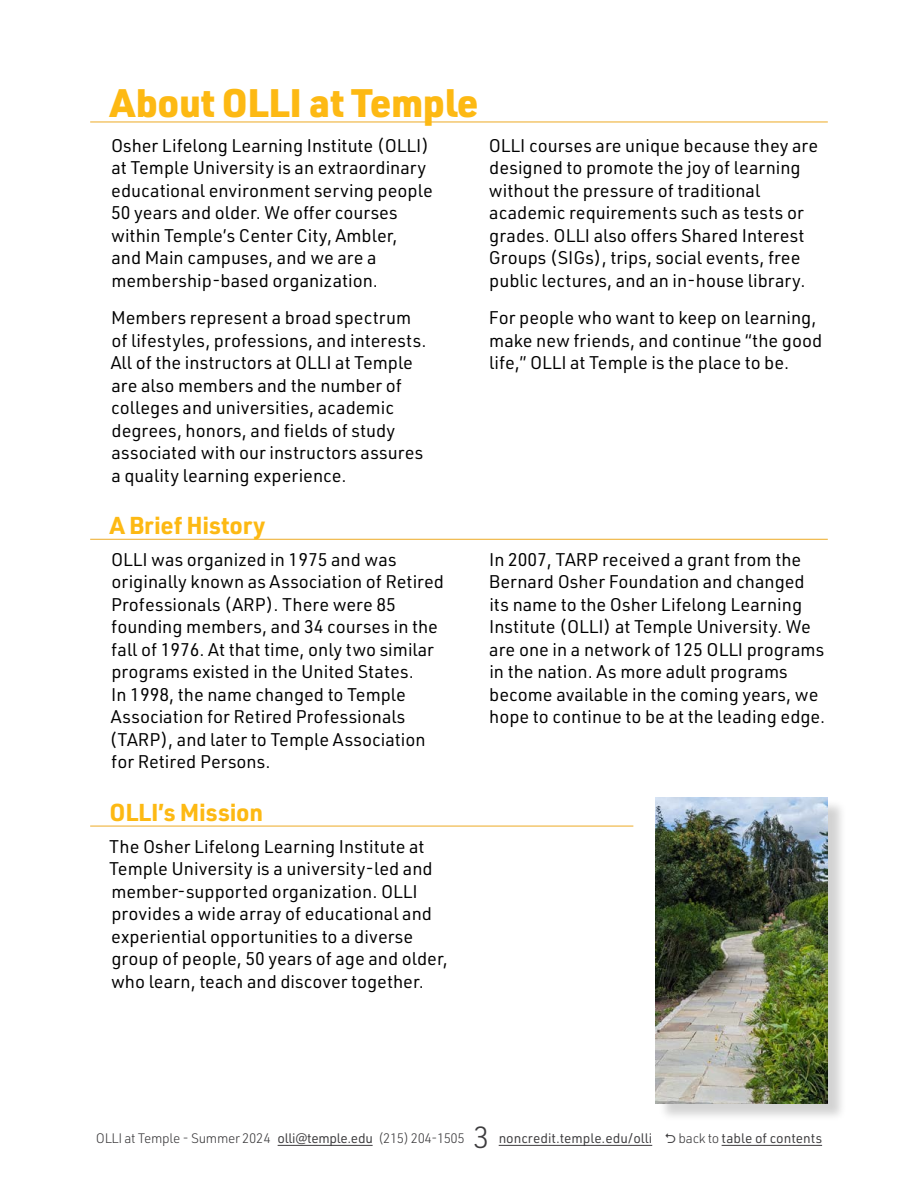
<style>
.page{position:relative;width:918px;height:1188px;background:#fff}
.page>*{position:absolute;margin:0;border:0;box-sizing:border-box;transform-origin:0 0}
.Header_-_TOC_2{font:900 39px "URWDIN";letter-spacing:-.01em;color:#fdb913}
.t1{font:300 30px "URWDIN";color:#3d3c3e}
.Header_-_NON_TOC{font:700 24px "URWDIN";letter-spacing:-.01em;color:#fdb913}
.Letter_text{font:18px/22.5px "URWDIN";color:#000}
.t2{font:300 13.5px "URWDIN";letter-spacing:-.02em;color:#3d3c3e}
.t3{font:13.5px "URWDIN";color:#3d3c3e}
.s1{font-weight:400}
.s2{font-weight:300}
</style>
<div class="page">
<div style="left:658px;top:799px;width:189px;height:323px;background:#000;opacity:.18"></div>
<img style="left:656px;top:797px;width:172px;height:306px">
<hr style="left:278px;top:1145px;width:95px;height:1px;background:#3d3c3e">
<hr style="left:499px;top:1145px;width:153px;height:1px;background:#3d3c3e">
<hr style="left:722px;top:1145px;width:100px;height:1px;background:#3d3c3e">
<hr style="left:90px;top:122px;width:738px;height:1px;background:#edaa25">
<hr style="left:90px;top:539px;width:738px;height:1px;background:#edaa25">
<hr style="left:90px;top:826px;width:543px;height:1px;background:#edaa25">
<p class="Header_-_TOC_2" style="left:110px;top:76px;width:370px">About OLLI at Temple</p>
<p class="Letter_text" style="left:111px;top:133px;width:323px">Osher Lifelong Learning Institute (OLLI) at Temple University is an extraordinary educational environment serving people 50 years and older. We offer courses within Temple’s Center City, Ambler,<br>and Main campuses, and we are a membership-based organization.</p>
<p class="Letter_text" style="left:111px;top:306px;width:317px">Members represent a broad spectrum of lifestyles, professions, and interests.<br>All of the instructors at OLLI at Temple are also members and the number of colleges and universities, academic degrees, honors, and fields of study associated with our instructors assures a quality learning experience.</p>
<p class="Letter_text" style="left:489px;top:133px;width:331px">OLLI courses are unique because they are designed to promote the joy of learning without the pressure of traditional academic requirements such as tests or grades. OLLI also offers Shared Interest Groups (SIGs), trips, social events, free public lectures, and an in-house library.</p>
<p class="Letter_text" style="left:489px;top:306px;width:335px">For people who want to keep on learning, make new friends, and continue “the good life,” OLLI at Temple is the place to be.</p>
<p class="Header_-_NON_TOC" style="left:110px;top:509px;width:157px">A Brief History</p>
<p class="Letter_text" style="left:110px;top:548px;width:336px">OLLI was organized in 1975 and was originally known as Association of Retired Professionals (ARP). There were 85 founding members, and 34 courses in the fall of 1976. At that time, only two similar programs existed in the United States.<br>In 1998, the name changed to Temple Association for Retired Professionals (TARP), and later to Temple Association for Retired Persons.</p>
<p class="Letter_text" style="left:489px;top:548px;width:338px">In 2007, TARP received a grant from the Bernard Osher Foundation and changed its name to the Osher Lifelong Learning Institute (OLLI) at Temple University. We are one in a network of 125 OLLI programs in the nation. As more adult programs become available in the coming years, we hope to continue to be at the leading edge.</p>
<p class="Header_-_NON_TOC" style="left:110px;top:796px;width:155px">OLLI’s Mission</p>
<p class="Letter_text" style="left:109px;top:834px;width:340px">The Osher Lifelong Learning Institute at Temple University is a university-led and member-supported organization. OLLI provides a wide array of educational and experiential opportunities to a diverse group of people, 50 years of age and older, who learn, teach and discover together.</p>
<p class="t2" style="left:96px;top:1130px;width:370px">OLLI at Temple - Summer 2024 <span class="s1">olli@temple.edu</span> (215) 204-1505</p>
<h2 class="t1" style="left:473px;top:1118px;width:18px">3</h2>
<p class="t3" style="left:499px;top:1130px;width:155px">noncredit.temple.edu/olli</p>
<p class="t3" style="left:679px;top:1130px;width:145px"><span class="s2">back to</span> table of contents</p>
</div>
